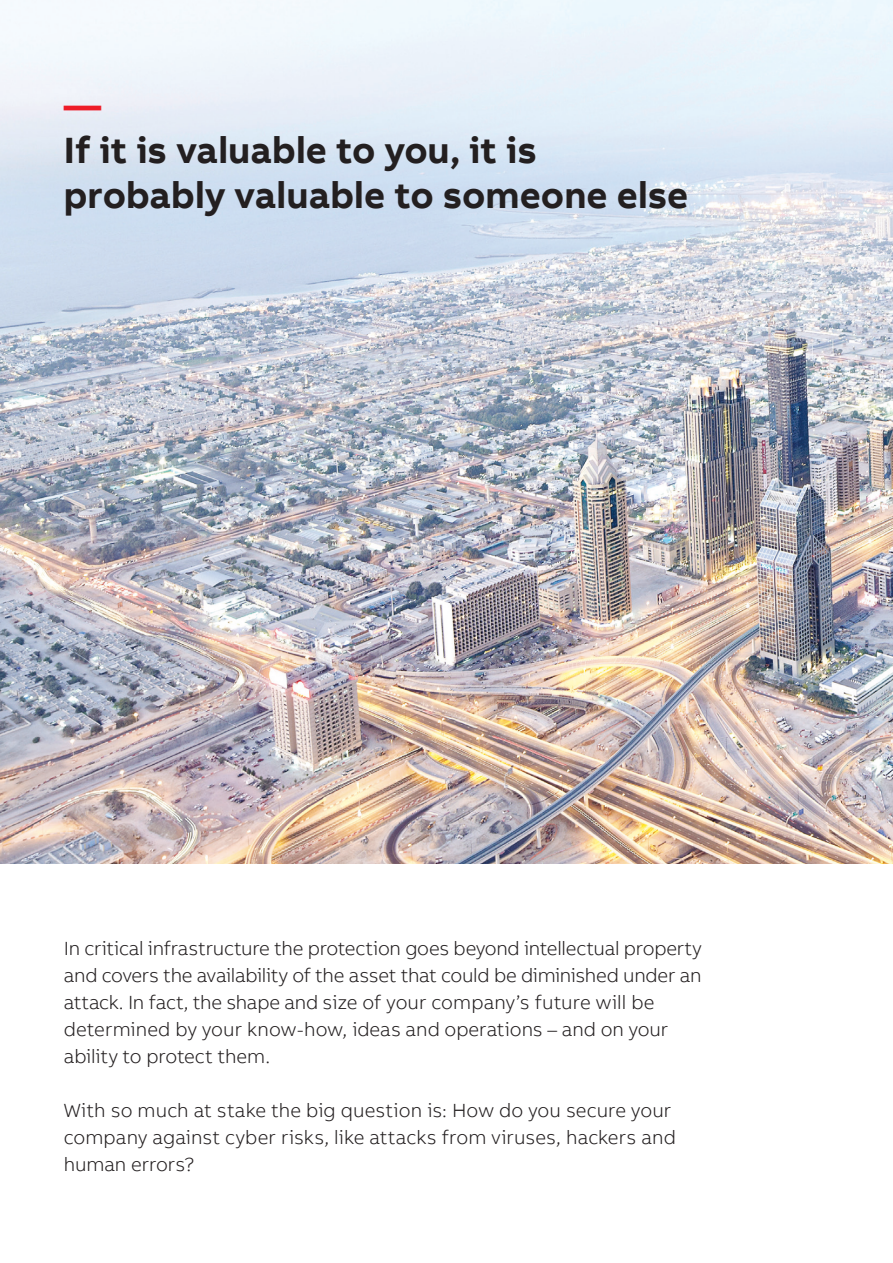
<style>
.page{position:relative;width:893px;height:1263px;background:#fff}
.page>*{position:absolute;margin:0;border:0;box-sizing:border-box;transform-origin:0 0}
.Headline_L_25pt_30pt{font:700 37.5px/45px "AB Bvoice";color:#231f20}
.Headline_L_25pt_30pt-2{font:700 37.5px "AB Bvoice";color:#ee1c28}
.Lead_13pt_18pt{font:300 19.5px/27px "AB Bvoice";letter-spacing:-.005em;color:#231f20}
</style>
<div class="page">
<img style="left:0;top:0;width:893px;height:863px">
<p class="Headline_L_25pt_30pt-2" style="left:64px;top:81px;width:39px">—</p>
<p class="Headline_L_25pt_30pt" style="left:64px;top:128px;width:626px">If it is valuable to you, it is probably valuable to someone else</p>
<p class="Lead_13pt_18pt" style="left:64px;top:935px;width:639px">In critical infrastructure the protection goes beyond intellectual property and covers the availability of the asset that could be diminished under an attack. In fact, the shape and size of your company’s future will be determined by your know-how, ideas and operations – and on your ability to protect them.</p>
<p class="Lead_13pt_18pt" style="left:64px;top:1097px;width:614px">With so much at stake the big question is: How do you secure your company against cyber risks, like attacks from viruses, hackers and human errors?</p>
</div>
